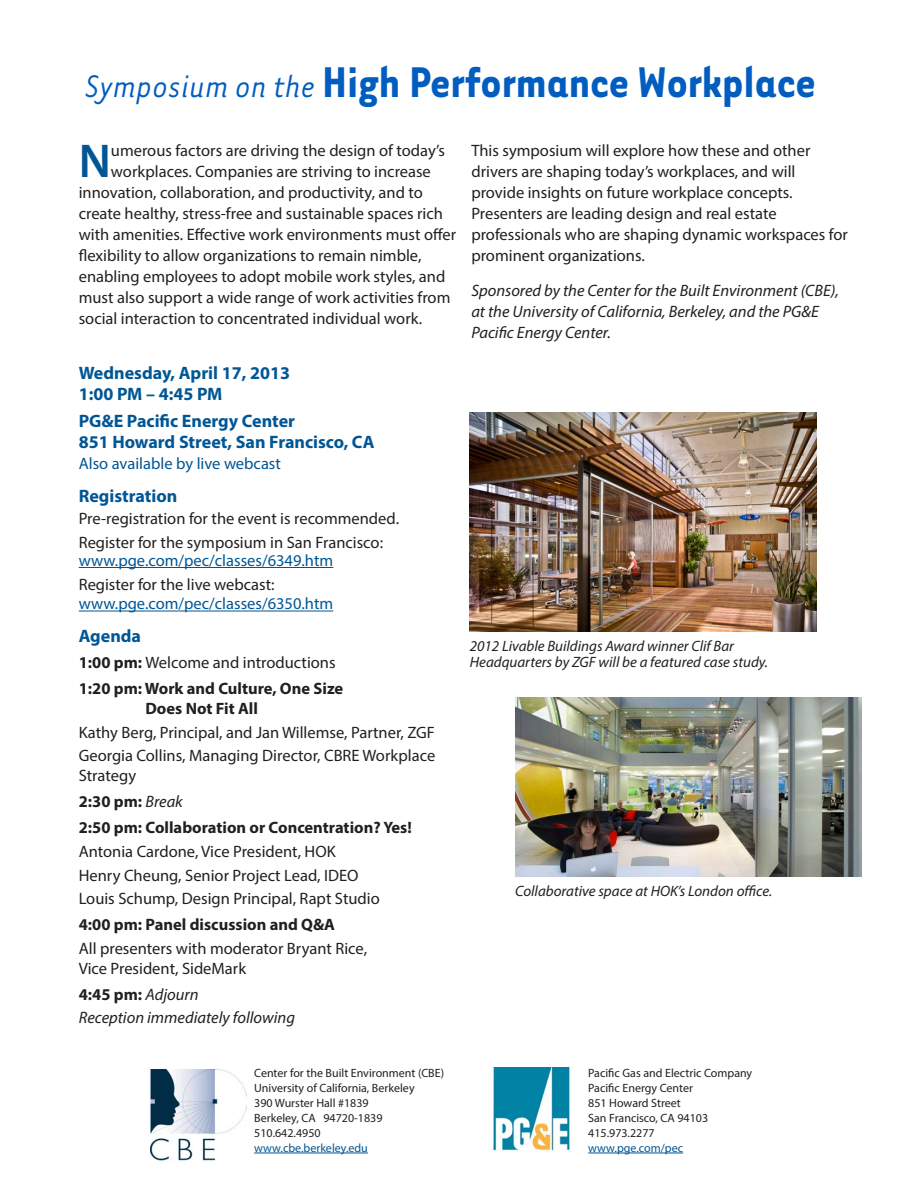
<style>
.page{position:relative;width:918px;height:1188px;background:#fff}
.page>*{position:absolute;margin:0;border:0;box-sizing:border-box;transform-origin:0 0}
.Main_head{font:700 49.5px "Tarzana Nar OT";color:#025dc0}
.t1{font:600 47.7px "Myriad Pro";color:#005695}
.Bold_blue_big{font:700 18px/21px "Myriad Pro";color:#005695}
.Sub_head{font:700 18px "Myriad Pro";color:#005695}
.Schedule_text{font:16.5px/21px "Myriad Pro";color:#231f20}
.t2{font:italic 16.5px/21px "Myriad Pro";color:#231f20}
.Bold_sub_head{font:700 16.5px/19.5px "Myriad Pro";color:#231f20}
.Bold_blue_big-2{font:16.5px/19.5px "Myriad Pro";color:#005695}
.Bold_sub_head-2{font:16.5px "Myriad Pro";color:#231f20}
.t3{font:italic 15px/16.5px "Myriad Pro";color:#231f20}
.t4{font:12px/15px "Myriad Pro";color:#231f20}
.s1{font-weight:400;font-style:italic;font-size:36px}
.s2{color:#005695}
.s3{color:#231f20}
.s4{font-weight:700}
.s5{font-weight:400;font-style:italic}
</style>
<div class="page">
<hr style="left:79px;top:567px;width:254px;height:1px;background:#005695">
<hr style="left:79px;top:611px;width:254px;height:1px;background:#005695">
<img style="left:150px;top:1069px;width:97px;height:92px">
<hr style="left:254px;top:1153px;width:114px;height:1px;background:#005695">
<img style="left:492px;top:1068px;width:78px;height:83px">
<hr style="left:588px;top:1153px;width:95px;height:1px;background:#005695">
<img style="left:470px;top:413px;width:346px;height:219px">
<img style="left:515px;top:698px;width:347px;height:178px">
<p class="Main_head" style="left:85px;top:51px;width:732px"><span class="s1">Symposium on the</span> High Performance Workplace</p>
<p class="t1" style="left:79px;top:131px;width:34px">N</p>
<p class="Schedule_text" style="left:111px;top:140px;width:336px">umerous factors are driving the design of today’s</p>
<p class="Schedule_text" style="left:471px;top:140px;width:378px">This symposium will explore how these and other drivers are shaping today’s workplaces, and will provide insights on future workplace concepts.<br>Presenters are leading design and real estate professionals who are shaping dynamic workspaces for prominent organizations.</p>
<p class="t2" style="left:471px;top:280px;width:369px">Sponsored by the Center for the Built Environment (CBE), at the University of California, Berkeley, and the PG&amp;E<br>Pacific Energy Center.</p>
<p class="Schedule_text" style="left:111px;top:161px;width:321px">workplaces. Companies are striving to increase</p>
<p class="Schedule_text" style="left:79px;top:182px;width:346px">innovation, collaboration, and productivity, and to</p>
<p class="Schedule_text" style="left:79px;top:203px;width:366px">create healthy, stress-free and sustainable spaces rich</p>
<p class="Schedule_text" style="left:79px;top:224px;width:379px">with amenities. Effective work environments must offer</p>
<p class="Schedule_text" style="left:79px;top:245px;width:344px">flexibility to allow organizations to remain nimble,</p>
<p class="Schedule_text" style="left:79px;top:266px;width:368px">enabling employees to adopt mobile work styles, and</p>
<p class="Schedule_text" style="left:79px;top:287px;width:373px">must also support a wide range of work activities from</p>
<p class="Schedule_text" style="left:79px;top:308px;width:345px">social interaction to concentrated individual work.</p>
<p class="Bold_blue_big" style="left:79px;top:361px;width:213px">Wednesday, April 17, 2013<br>1:00 PM – 4:45 PM</p>
<p class="Bold_blue_big" style="left:79px;top:409px;width:297px">PG&amp;E Pacific Energy Center<br>851 Howard Street, San Francisco, CA</p>
<p class="Bold_blue_big-2" style="left:79px;top:453px;width:204px">Also available by live webcast</p>
<p class="Bold_blue_big" style="left:79px;top:484px;width:100px">Registration</p>
<p class="Schedule_text" style="left:79px;top:508px;width:322px">Pre-registration for the event is recommended.</p>
<p class="Schedule_text" style="left:79px;top:533px;width:306px;line-height:18px">Register for the symposium in San Francisco: <span class="s2">www.pge.com/pec/classes/6349.htm</span></p>
<p class="Bold_blue_big-2" style="left:79px;top:574px;width:256px"><span class="s3">Register for the live webcast: </span>www.pge.com/pec/classes/6350.htm</p>
<p class="Sub_head" style="left:79px;top:625px;width:64px">Agenda</p>
<p class="Bold_sub_head-2" style="left:79px;top:653px;width:258px"><span class="s4">1:00 pm:</span> Welcome and introductions</p>
<p class="Bold_sub_head" style="left:145px;top:678px;width:199px;text-indent:-67px">1:20 pm: Work and Culture, One Size<br>Does Not Fit All</p>
<p class="Schedule_text" style="left:79px;top:721px;width:358px">Kathy Berg, Principal, and Jan Willemse, Partner, ZGF</p>
<p class="Schedule_text" style="left:79px;top:746px;width:358px;line-height:19.5px">Georgia Collins, Managing Director, CBRE Workplace<br>Strategy</p>
<p class="Bold_sub_head" style="left:79px;top:791px;width:106px">2:30 pm: <span class="s5">Break</span></p>
<p class="Bold_sub_head" style="left:79px;top:817px;width:335px">2:50 pm: Collaboration or Concentration? Yes!</p>
<p class="Schedule_text" style="left:79px;top:840px;width:258px">Antonia Cardone, Vice President, HOK</p>
<p class="Schedule_text" style="left:79px;top:864px;width:281px">Henry Cheung, Senior Project Lead, IDEO</p>
<p class="Schedule_text" style="left:79px;top:888px;width:303px">Louis Schump, Design Principal, Rapt Studio</p>
<p class="Bold_sub_head" style="left:79px;top:915px;width:258px">4:00 pm: Panel discussion and Q&amp;A</p>
<p class="Schedule_text" style="left:79px;top:939px;width:290px;line-height:19.5px">All presenters with moderator Bryant Rice,<br>Vice President, SideMark</p>
<p class="Bold_sub_head" style="left:79px;top:984px;width:121px">4:45 pm: <span class="s5">Adjourn</span></p>
<p class="t2" style="left:79px;top:1007px;width:218px">Reception immediately following</p>
<p class="t3" style="left:470px;top:637px;width:300px">2012 Livable Buildings Award winner Clif Bar<br>Headquarters by ZGF will be a featured case study.</p>
<p class="t3" style="left:515px;top:882px;width:259px">Collaborative space at HOK’s London office.</p>
<p class="t4" style="left:254px;top:1065px;width:191px">Center for the Built Environment (CBE)<br>University of California, Berkeley<br>390 Wurster Hall #1839<br>Berkeley, CA 94720-1839<br>510.642.4950<br><span class="s2">www.cbe.berkeley.edu</span></p>
<p class="t4" style="left:588px;top:1065px;width:166px">Pacific Gas and Electric Company<br>Pacific Energy Center<br>851 Howard Street<br>San Francisco, CA 94103<br>415.973.2277 <span class="s2">www.pge.com/pec</span></p>
</div>
